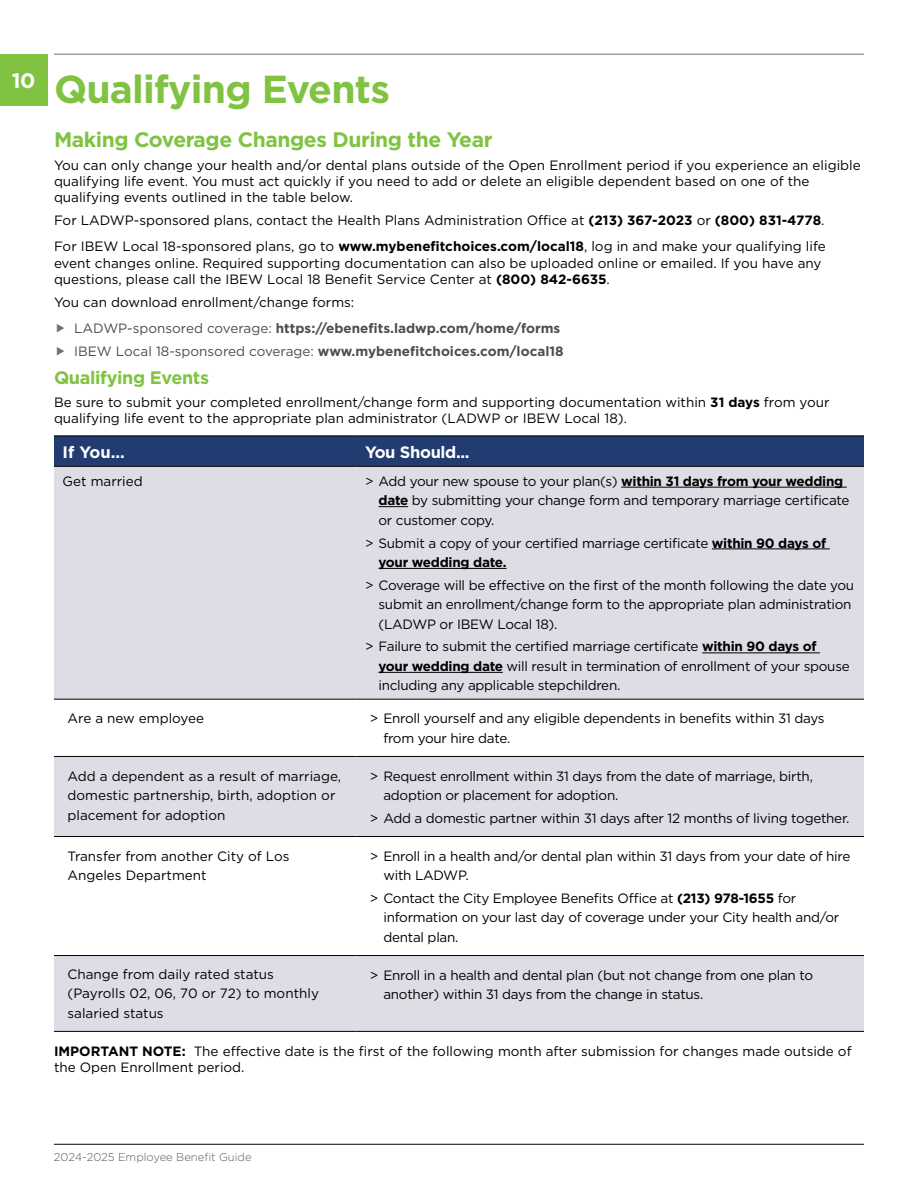
<style>
.page{position:relative;width:918px;height:1188px;background:#fff}
.page>*{position:absolute;margin:0;border:0;box-sizing:border-box;transform-origin:0 0}
.t1{font:700 39px "Gotham";letter-spacing:-.02em;color:#80c342}
.t2{font:700 21px "Gotham";letter-spacing:-.02em;color:#80c342}
.t3{font:700 21px "Gotham";color:#fff}
.t4{font:700 18px "Gotham";letter-spacing:-.02em;color:#80c342}
.t5{font:700 16.5px "Gotham";letter-spacing:-.02em;color:#fff}
.t6{font:13.5px/16.2px "Gotham";color:#000}
.t7{font:13.5px/19.5px "Gotham";letter-spacing:-.02em;color:#000}
.t8{font:700 13.5px/26.2px "Gotham";color:#4d4d4f}
.t9{font:300 11.25px "Gotham";color:#58595b}
.s1{font-weight:700}
.s2{font-weight:400;color:#000}
.s3{font-weight:400}
</style>
<div class="page">
<hr style="left:54px;top:54px;width:810px;height:1px;background:#717073">
<hr style="left:54px;top:1144px;width:810px;height:1px;background:#000">
<div style="left:0;top:54px;width:48px;height:52px;background:#80c342"></div>
<div style="left:54px;top:437px;width:810px;height:29px;background:#223c72"></div>
<svg style="left:54px;top:467px;width:810px;height:564px;fill:#dedde6"></svg>
<hr style="left:54px;top:699px;width:302px;height:1px;background:#000">
<hr style="left:356px;top:699px;width:508px;height:1px;background:#000">
<hr style="left:54px;top:756px;width:302px;height:1px;background:#000">
<hr style="left:356px;top:756px;width:508px;height:1px;background:#000">
<hr style="left:54px;top:836px;width:302px;height:1px;background:#000">
<hr style="left:356px;top:836px;width:508px;height:1px;background:#000">
<hr style="left:54px;top:955px;width:302px;height:1px;background:#000">
<hr style="left:356px;top:955px;width:508px;height:1px;background:#000">
<hr style="left:54px;top:436px;width:302px;height:1px;background:#000">
<hr style="left:356px;top:436px;width:508px;height:1px;background:#000">
<hr style="left:54px;top:466px;width:302px;height:1px;background:#000">
<hr style="left:356px;top:466px;width:508px;height:1px;background:#000">
<hr style="left:54px;top:1031px;width:302px;height:1px;background:#000">
<hr style="left:356px;top:1031px;width:508px;height:1px;background:#000">
<hr style="left:621px;top:487px;width:226px;height:1px;background:#000">
<svg style="left:379px;top:506px;width:29px;height:1px"></svg>
<hr style="left:712px;top:549px;width:118px;height:1px;background:#000">
<hr style="left:379px;top:568px;width:128px;height:1px;background:#000">
<hr style="left:702px;top:653px;width:118px;height:1px;background:#000">
<hr style="left:379px;top:672px;width:124px;height:1px;background:#000">
<h2 class="t3" style="left:12px;top:67px;width:25px">10</h2>
<h1 class="t1" style="left:54px;top:64px;width:337px">Qualifying Events</h1>
<h2 class="t2" style="left:54px;top:126px;width:440px">Making Coverage Changes During the Year</h2>
<p class="t6" style="left:54px;top:157px;width:808px">You can only change your health and/or dental plans outside of the Open Enrollment period if you experience an eligible qualifying life event. You must act quickly if you need to add or delete an eligible dependent based on one of the qualifying events outlined in the table below.</p>
<p class="t6" style="left:54px;top:207px;width:773px;line-height:26.2px">For LADWP-sponsored plans, contact the Health Plans Administration Office at <span class="s1">(213) 367-2023</span> or <span class="s1">(800) 831-4778</span>.<br>For IBEW Local 18-sponsored plans, go to <span class="s1">www.mybenefitchoices.com/local18</span>, log in and make your qualifying life</p>
<p class="t6" style="left:54px;top:255px;width:769px">event changes online. Required supporting documentation can also be uploaded online or emailed. If you have any questions, please call the IBEW Local 18 Benefit Service Center at <span class="s1">(800) 842-6635</span>.</p>
<p class="t8" style="left:74px;top:289px;width:488px;text-indent:-20px"><span class="s2">You can download enrollment/change forms:<br></span><span class="s3">LADWP-sponsored coverage:</span> https://ebenefits.ladwp.com/home/forms</p>
<p class="t8" style="left:74px;top:338px;width:491px"><span class="s3">IBEW Local 18-sponsored coverage:</span> www.mybenefitchoices.com/local18</p>
<h3 class="t4" style="left:54px;top:365px;width:157px">Qualifying Events</h3>
<p class="t6" style="left:54px;top:393px;width:777px">Be sure to submit your completed enrollment/change form and supporting documentation within <span class="s1">31 days</span> from your qualifying life event to the appropriate plan administrator (LADWP or IBEW Local 18).</p>
<p class="t5" style="left:63px;top:441px;width:64px">If You...</p>
<p class="t5" style="left:365px;top:441px;width:106px">You Should...</p>
<p class="t6" style="left:63px;top:473px;width:82px">Get married</p>
<p class="t7" style="left:379px;top:471px;width:472px;text-indent:-14px">&gt; Add your new spouse to your plan(s) <span class="s1">within 31 days from your wedding date</span> by submitting your change form and temporary marriage certificate or customer copy.</p>
<p class="t7" style="left:379px;top:533px;width:449px;text-indent:-14px">&gt; Submit a copy of your certified marriage certificate <span class="s1">within 90 days of your wedding date.</span></p>
<p class="t7" style="left:379px;top:575px;width:477px;text-indent:-14px">&gt; Coverage will be effective on the first of the month following the date you submit an enrollment/change form to the appropriate plan administration (LADWP or IBEW Local 18).</p>
<p class="t7" style="left:379px;top:637px;width:473px;text-indent:-14px">&gt; Failure to submit the certified marriage certificate <span class="s1">within 90 days of your wedding date</span> will result in termination of enrollment of your spouse including any applicable stepchildren.</p>
<p class="t6" style="left:67px;top:710px;width:138px">Are a new employee</p>
<p class="t7" style="left:383px;top:709px;width:443px;text-indent:-14px">&gt; Enroll yourself and any eligible dependents in benefits within 31 days from your hire date.</p>
<p class="t6" style="left:67px;top:766px;width:275px;line-height:19.5px">Add a dependent as a result of marriage, domestic partnership, birth, adoption or placement for adoption</p>
<p class="t7" style="left:383px;top:766px;width:431px;text-indent:-14px">&gt; Request enrollment within 31 days from the date of marriage, birth, adoption or placement for adoption.</p>
<p class="t7" style="left:370px;top:808px;width:481px">&gt; Add a domestic partner within 31 days after 12 months of living together.</p>
<p class="t6" style="left:67px;top:846px;width:224px;line-height:19.5px">Transfer from another City of Los<br>Angeles Department</p>
<p class="t7" style="left:383px;top:846px;width:469px;text-indent:-14px">&gt; Enroll in a health and/or dental plan within 31 days from your date of hire with LADWP.</p>
<p class="t7" style="left:383px;top:888px;width:457px;text-indent:-14px">&gt; Contact the City Employee Benefits Office at <span class="s1">(213) 978-1655</span> for information on your last day of coverage under your City health and/or dental plan.</p>
<p class="t6" style="left:67px;top:964px;width:253px;line-height:19.5px">Change from daily rated status (Payrolls 02, 06, 70 or 72) to monthly salaried status</p>
<p class="t7" style="left:383px;top:965px;width:431px;text-indent:-14px">&gt; Enroll in a health and dental plan (but not change from one plan to another) within 31 days from the change in status.</p>
<p class="t6" style="left:54px;top:1043px;width:799px"><span class="s1">IMPORTANT NOTE:</span> The effective date is the first of the following month after submission for changes made outside of the Open Enrollment period.</p>
<p class="t9" style="left:54px;top:1150px;width:199px">2024-2025 Employee Benefit Guide</p>
</div>
